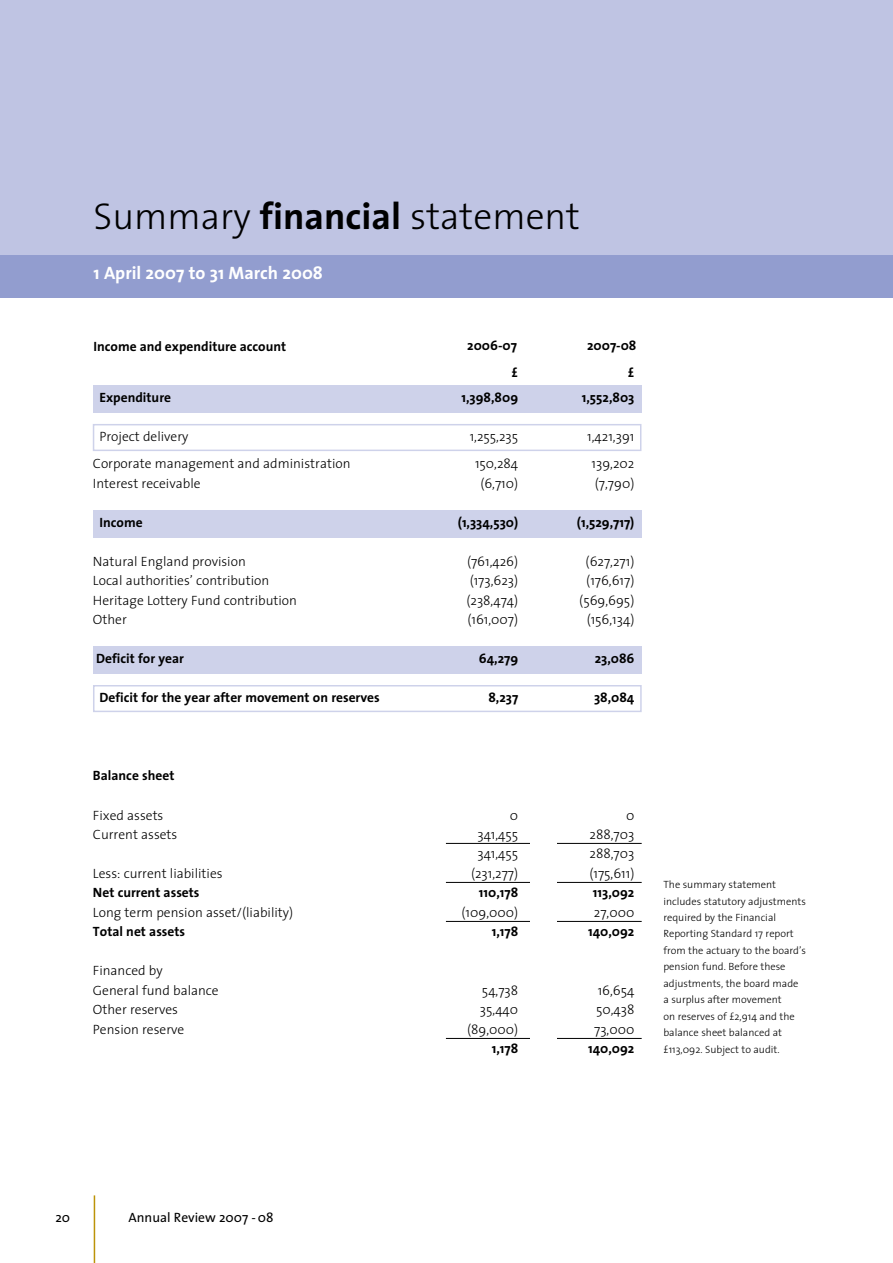
<style>
.page{position:relative;width:893px;height:1263px;background:#fff}
.page>*{position:absolute;margin:0;border:0;box-sizing:border-box;transform-origin:0 0}
.t1{font:300 37.5px "The Sans";color:#000}
.t2{font:700 18px "The Sans";color:#fff}
.t3{font:300 13.5px/19.5px "The Sans";color:#000}
.t4{font:700 13.5px "The Sans";color:#000}
.t5{font:13.5px "The Sans";color:#000}
.t6{font:300 10.5px/16.5px "The Sans";color:#000}
.s1{font-weight:700}
</style>
<div class="page">
<div style="left:0;top:0;width:893px;height:298px;background:#bfc4e3"></div>
<div style="left:0;top:255px;width:893px;height:43px;background:#929dcf"></div>
<div style="left:93px;top:385px;width:549px;height:27px;background:#ced2ea"></div>
<div style="left:93px;top:424px;width:548px;height:27px;border:2px solid #ced2ea"></div>
<div style="left:93px;top:510px;width:549px;height:27px;background:#ced2ea"></div>
<div style="left:93px;top:646px;width:549px;height:27px;background:#ced2ea"></div>
<hr style="left:446px;top:843px;width:196px;height:1px;background:#000">
<hr style="left:446px;top:882px;width:196px;height:1px;background:#000">
<hr style="left:446px;top:921px;width:196px;height:1px;background:#000">
<hr style="left:446px;top:1038px;width:196px;height:1px;background:#000">
<div style="left:530px;top:808px;width:27px;height:281px;background:#fff"></div>
<div style="left:93px;top:685px;width:549px;height:27px;border:2px solid #ced2ea"></div>
<hr style="left:94px;top:1195px;width:1px;height:68px;background:#bc9308">
<h1 class="t1" style="left:94px;top:185px;width:488px">Summary <span class="s1">financial</span> statement</h1>
<h2 class="t2" style="left:94px;top:258px;width:231px">1 April 2007 to 31 March 2008</h2>
<p class="t4" style="left:94px;top:335px;width:194px">Income and expenditure account</p>
<p class="t4" style="left:467px;top:334px;width:51px">2006-07</p>
<p class="t4" style="left:587px;top:334px;width:51px">2007-08</p>
<p class="t4" style="left:512px;top:361px;width:8px">£</p>
<p class="t4" style="left:628px;top:361px;width:8px">£</p>
<p class="t4" style="left:99px;top:387px;width:73px">Expenditure</p>
<p class="t4" style="left:461px;top:387px;width:58px">1,398,809</p>
<p class="t4" style="left:582px;top:387px;width:54px">1,552,803</p>
<p class="t3" style="left:99px;top:427px;width:90px">Project delivery</p>
<p class="t3" style="left:470px;top:427px;width:50px">1,255,235</p>
<p class="t3" style="left:587px;top:427px;width:49px">1,421,391</p>
<p class="t3" style="left:93px;top:454px;width:259px">Corporate management and administration</p>
<p class="t3" style="left:475px;top:454px;width:45px">150,284</p>
<p class="t3" style="left:592px;top:454px;width:44px">139,202</p>
<p class="t3" style="left:93px;top:473px;width:109px">Interest receivable</p>
<p class="t3" style="left:480px;top:473px;width:39px">(6,710)</p>
<p class="t3" style="left:595px;top:473px;width:41px">(7,790)</p>
<p class="t4" style="left:99px;top:511px;width:45px">Income</p>
<p class="t4" style="left:458px;top:511px;width:62px">(1,334,530)</p>
<p class="t4" style="left:577px;top:511px;width:59px">(1,529,717)</p>
<p class="t3" style="left:93px;top:551px;width:154px">Natural England provision</p>
<p class="t3" style="left:467px;top:551px;width:53px">(761,426)</p>
<p class="t3" style="left:586px;top:551px;width:50px">(627,271)</p>
<p class="t3" style="left:93px;top:571px;width:178px">Local authorities’ contribution</p>
<p class="t3" style="left:470px;top:571px;width:50px">(173,623)</p>
<p class="t3" style="left:586px;top:571px;width:50px">(176,617)</p>
<p class="t3" style="left:93px;top:590px;width:206px">Heritage Lottery Fund contribution</p>
<p class="t3" style="left:466px;top:590px;width:53px">(238,474)</p>
<p class="t3" style="left:579px;top:590px;width:57px">(569,695)</p>
<p class="t3" style="left:93px;top:610px;width:35px">Other</p>
<p class="t3" style="left:467px;top:610px;width:52px">(161,007)</p>
<p class="t3" style="left:587px;top:610px;width:49px">(156,134)</p>
<p class="t4" style="left:96px;top:648px;width:89px">Deficit for year</p>
<p class="t4" style="left:479px;top:648px;width:41px">64,279</p>
<p class="t4" style="left:595px;top:648px;width:41px">23,086</p>
<p class="t4" style="left:99px;top:687px;width:282px">Deficit for the year after movement on reserves</p>
<p class="t4" style="left:488px;top:687px;width:31px">8,237</p>
<p class="t4" style="left:594px;top:687px;width:42px">38,084</p>
<p class="t4" style="left:93px;top:765px;width:83px">Balance sheet</p>
<p class="t3" style="left:93px;top:805px;width:72px">Fixed assets</p>
<p class="t3" style="left:510px;top:805px;width:10px">0</p>
<p class="t3" style="left:626px;top:805px;width:10px">0</p>
<p class="t3" style="left:93px;top:824px;width:86px">Current assets</p>
<p class="t3" style="left:477px;top:824px;width:42px">341,455</p>
<p class="t3" style="left:589px;top:824px;width:46px">288,703</p>
<p class="t3" style="left:477px;top:844px;width:42px">341,455</p>
<p class="t3" style="left:589px;top:844px;width:46px">288,703</p>
<p class="t3" style="left:93px;top:863px;width:131px">Less: current liabilities</p>
<p class="t3" style="left:471px;top:863px;width:49px">(231,277)</p>
<p class="t3" style="left:589px;top:863px;width:46px">(175,611)</p>
<p class="t4" style="left:93px;top:882px;width:108px">Net current assets</p>
<p class="t4" style="left:479px;top:882px;width:41px">110,178</p>
<p class="t4" style="left:593px;top:882px;width:43px">113,092</p>
<p class="t3" style="left:93px;top:902px;width:202px">Long term pension asset/(liability)</p>
<p class="t3" style="left:462px;top:902px;width:58px">(109,000)</p>
<p class="t3" style="left:594px;top:902px;width:42px">27,000</p>
<p class="t4" style="left:93px;top:921px;width:94px">Total net assets</p>
<p class="t4" style="left:492px;top:921px;width:28px">1,178</p>
<p class="t4" style="left:588px;top:921px;width:48px">140,092</p>
<p class="t3" style="left:93px;top:961px;width:127px">Financed by<br>General fund balance</p>
<p class="t3" style="left:482px;top:980px;width:38px">54,738</p>
<p class="t3" style="left:598px;top:980px;width:38px">16,654</p>
<p class="t3" style="left:93px;top:1000px;width:87px">Other reserves</p>
<p class="t3" style="left:480px;top:1000px;width:40px">35,440</p>
<p class="t3" style="left:596px;top:1000px;width:40px">50,438</p>
<p class="t3" style="left:93px;top:1019px;width:93px">Pension reserve</p>
<p class="t3" style="left:467px;top:1019px;width:53px">(89,000)</p>
<p class="t3" style="left:594px;top:1019px;width:42px">73,000</p>
<p class="t4" style="left:492px;top:1038px;width:28px">1,178</p>
<p class="t4" style="left:588px;top:1038px;width:48px">140,092</p>
<p class="t6" style="left:663px;top:876px;width:144px">The summary statement includes statutory adjustments required by the Financial<br>Reporting Standard 17 report from the actuary to the board’s pension fund. Before these adjustments, the board made a surplus after movement<br>on reserves of £2,914 and the balance sheet balanced at £113,092. Subject to audit.</p>
<p class="t5" style="left:55px;top:1206px;width:16px">20</p>
<p class="t5" style="left:129px;top:1206px;width:147px">Annual Review 2007 -08</p>
</div>
